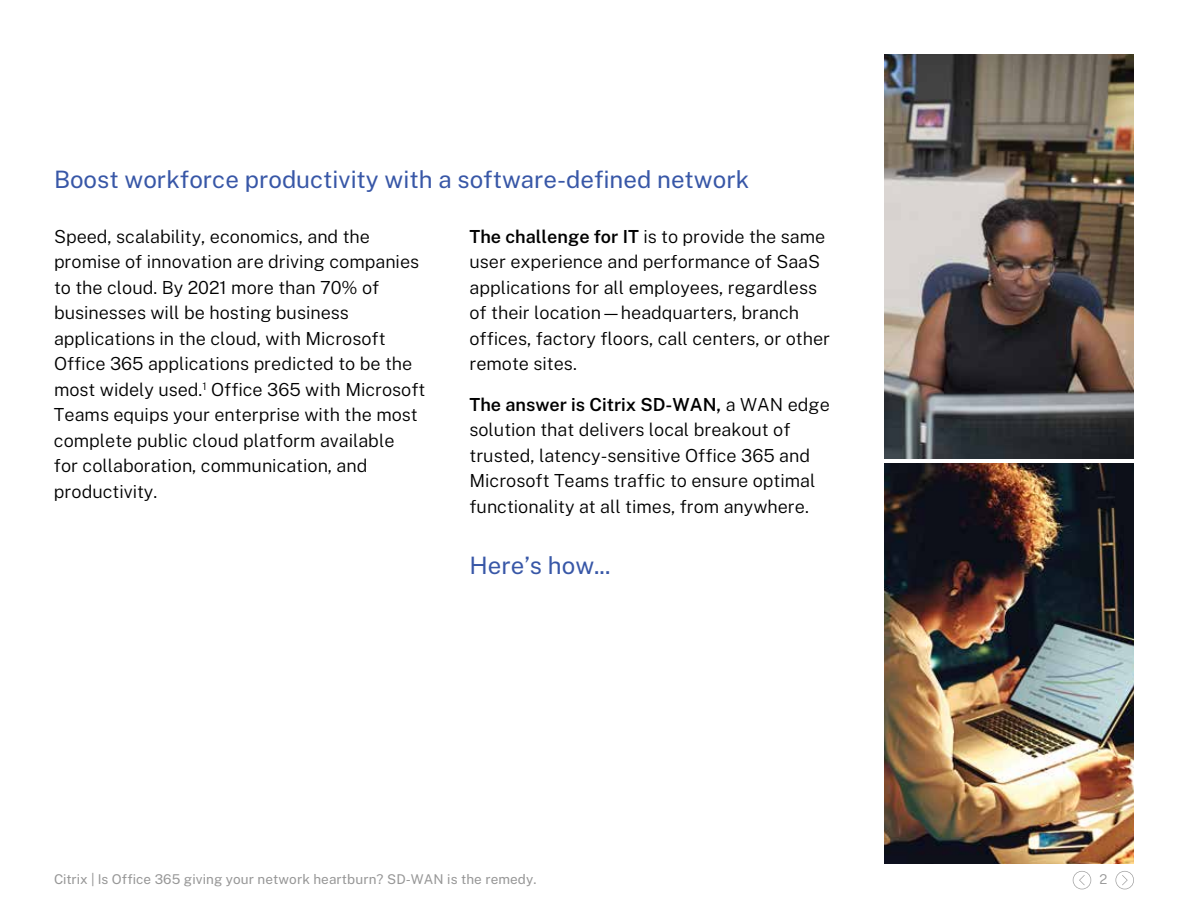
<style>
.page{position:relative;width:1188px;height:918px;background:#fff}
.page>*{position:absolute;margin:0;border:0;box-sizing:border-box;transform-origin:0 0}
.t1{font:24px "Public Sans";color:#3857a7}
.t2{font:300 18px/25.5px "Public Sans";color:#000}
.t3{font:13.5px "Public Sans";letter-spacing:.005em;color:#979797}
.t4{font:300 13.5px "Public Sans";color:#979797}
.s1{font-weight:600}
</style>
<div class="page">
<svg style="left:1073px;top:871px;width:18px;height:18px"></svg>
<svg style="left:1116px;top:871px;width:18px;height:18px"></svg>
<img style="left:884px;top:54px;width:250px;height:405px">
<img style="left:884px;top:464px;width:250px;height:400px">
<h1 class="t1" style="left:54px;top:162px;width:697px">Boost workforce productivity with a software-defined network</h1>
<p class="t2" style="left:54px;top:222px;width:373px">Speed, scalability, economics, and the promise of innovation are driving companies to the cloud. By 2021 more than 70% of businesses will be hosting business applications in the cloud, with Microsoft Office 365 applications predicted to be the most widely used.<sup>1</sup> Office 365 with Microsoft Teams equips your enterprise with the most complete public cloud platform available<br>for collaboration, communication, and productivity.</p>
<p class="t2" style="left:470px;top:222px;width:362px"><span class="s1">The challenge for IT</span> is to provide the same user experience and performance of SaaS applications for all employees, regardless of their location—headquarters, branch offices, factory floors, call centers, or other remote sites.</p>
<p class="t2" style="left:470px;top:390px;width:362px"><span class="s1">The answer is Citrix SD-WAN,</span> a WAN edge solution that delivers local breakout of trusted, latency-sensitive Office 365 and Microsoft Teams traffic to ensure optimal functionality at all times, from anywhere.</p>
<h1 class="t1" style="left:470px;top:548px;width:142px">Here’s how...</h1>
<p class="t3" style="left:54px;top:869px;width:484px">Citrix | Is Office 365 giving your network heartburn? SD-WAN is the remedy.</p>
<p class="t4" style="left:1099px;top:870px;width:9px">2</p>
</div>
